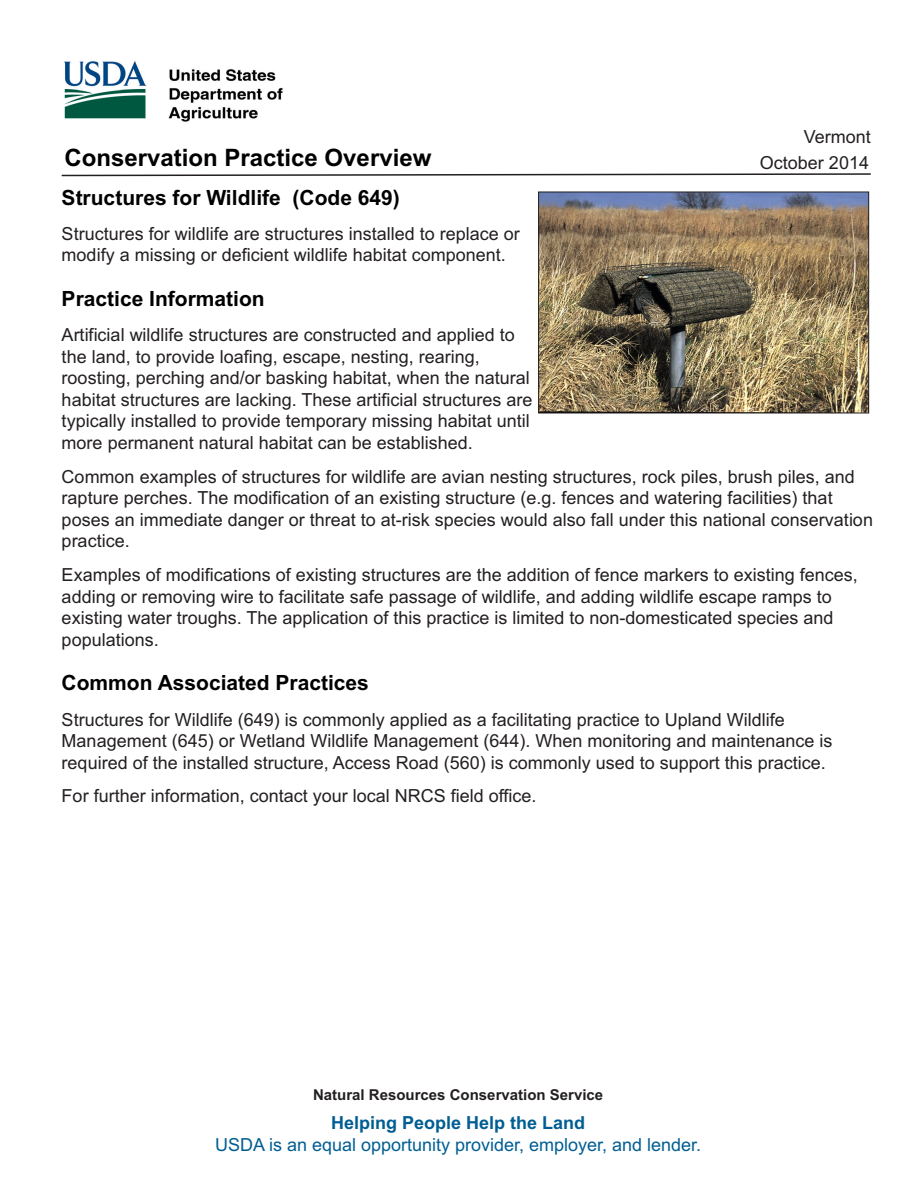
<style>
.page{position:relative;width:918px;height:1188px;background:#fff}
.page>*{position:absolute;margin:0;border:0;box-sizing:border-box;transform-origin:0 0}
.Topic{font:700 24px "Arial";color:#000}
.Topic-2{font:700 21px "Arial";color:#000}
.t1{font:18px/21.6px "Arial";color:#231f20}
.t2{font:18px "Arial";color:#005e93}
.t3{font:700 18px "Arial";color:#005e93}
.t4{font:700 15px "Arial";color:#231f20}
</style>
<div class="page">
<svg style="left:61px;top:173px;width:810px;height:4px"></svg>
<img style="left:64px;top:61px;width:219px;height:61px">
<img style="left:540px;top:194px;width:327px;height:217px">
<div style="left:538px;top:192px;width:331px;height:221px;border:1px solid #231f20"></div>
<p class="t1" style="left:804px;top:127px;width:69px">Vermont</p>
<h2 class="Topic" style="left:65px;top:148px;width:368px">Conservation Practice Overview</h2>
<h2 class="Topic-2" style="left:62px;top:189px;width:340px">Structures for Wildlife (Code 649)</h2>
<p class="t1" style="left:62px;top:224px;width:460px">Structures for wildlife are structures installed to replace or modify a missing or deficient wildlife habitat component.</p>
<h2 class="Topic-2" style="left:62px;top:291px;width:205px">Practice Information</h2>
<p class="t1" style="left:62px;top:326px;width:472px">Artificial wildlife structures are constructed and applied to the land, to provide loafing, escape, nesting, rearing, roosting, perching and/or basking habitat, when the natural habitat structures are lacking. These artificial structures are typically installed to provide temporary missing habitat until more permanent natural habitat can be established.</p>
<p class="t1" style="left:62px;top:467px;width:813px">Common examples of structures for wildlife are avian nesting structures, rock piles, brush piles, and rapture perches. The modification of an existing structure (e.g. fences and watering facilities) that poses an immediate danger or threat to at-risk species would also fall under this national conservation practice.</p>
<p class="t1" style="left:62px;top:566px;width:798px">Examples of modifications of existing structures are the addition of fence markers to existing fences, adding or removing wire to facilitate safe passage of wildlife, and adding wildlife escape ramps to existing water troughs. The application of this practice is limited to non-domesticated species and populations.</p>
<h2 class="Topic-2" style="left:62px;top:675px;width:309px">Common Associated Practices</h2>
<p class="t1" style="left:62px;top:710px;width:772px">Structures for Wildlife (649) is commonly applied as a facilitating practice to Upland Wildlife<br>Management (645) or Wetland Wildlife Management (644). When monitoring and maintenance is required of the installed structure, Access Road (560) is commonly used to support this practice.</p>
<p class="t1" style="left:62px;top:787px;width:476px">For further information, contact your local NRCS field office.</p>
<p class="t1" style="left:760px;top:154px;width:111px">October 2014</p>
<p class="t4" style="left:313px;top:1089px;width:292px">Natural Resources Conservation Service</p>
<p class="t3" style="left:331px;top:1116px;width:256px">Helping People Help the Land</p>
<p class="t2" style="left:215px;top:1138px;width:488px">USDA is an equal opportunity provider, employer, and lender.</p>
</div>
